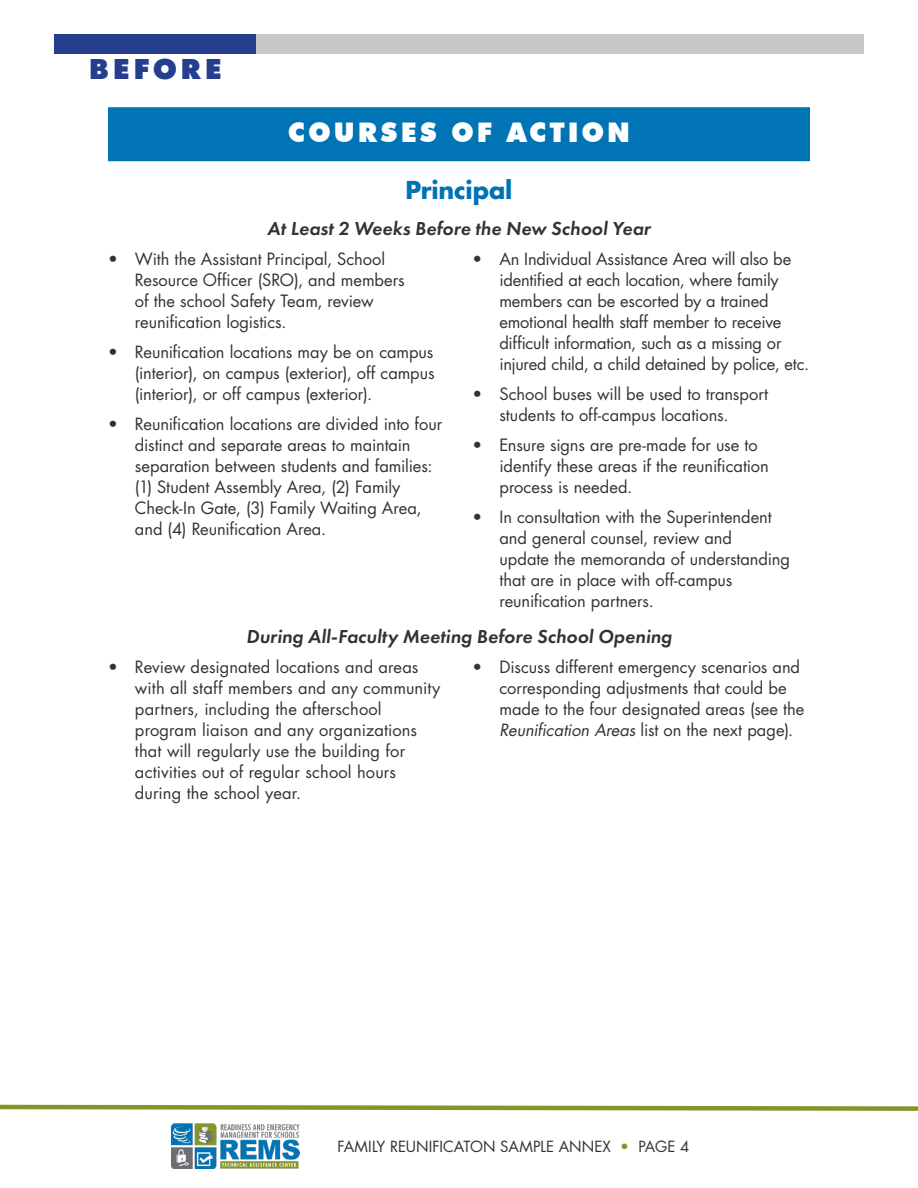
<style>
.page{position:relative;width:918px;height:1188px;background:#fff}
.page>*{position:absolute;margin:0;border:0;box-sizing:border-box;transform-origin:0 0}
.t1{font:800 30px "Futura PT";letter-spacing:.11em;color:#253f8e}
.t2{font:900 27px "Futura BT";letter-spacing:.105em;color:#fff}
.t3{font:700 24px "Futura Std";letter-spacing:-.01em;color:#0073b4}
.t4{font:italic 600 19.5px "Futura PT";letter-spacing:.005em;color:#323332}
.t5{font:16.5px/21px "Futura Std";letter-spacing:-.005em;color:#323332}
.t6{font:15px "Futura Std";letter-spacing:.005em;color:#323332}
.s1{font-style:italic}
.s2{color:#859529}
</style>
<div class="page">
<div style="left:54px;top:35px;width:202px;height:19px;background:#253f8e"></div>
<div style="left:459px;top:35px;width:203px;height:19px;background:#c7c7c9"></div>
<div style="left:662px;top:35px;width:202px;height:19px;background:#c7c7c9"></div>
<div style="left:256px;top:35px;width:203px;height:19px;background:#c7c7c9"></div>
<img style="left:171px;top:1124px;width:129px;height:45px">
<svg style="left:0;top:1105px;width:918px;height:6px;background:#a3af5f"></svg>
<div style="left:108px;top:107px;width:702px;height:54px;background:#0074b4"></div>
<h1 class="t1" style="left:89px;top:50px;width:134px">BEFORE</h1>
<h3 class="t2" style="left:288px;top:116px;width:344px">COURSES OF ACTION</h3>
<h4 class="t3" style="left:406px;top:174px;width:108px">Principal</h4>
<p class="t4" style="left:267px;top:216px;width:385px">At Least 2 Weeks Before the New School Year</p>
<p class="t5" style="left:135px;top:249px;width:271px;text-indent:-27px">• With the Assistant Principal, School Resource Officer (SRO), and members of the school Safety Team, review reunification logistics.</p>
<p class="t5" style="left:135px;top:342px;width:301px;text-align:justify;text-indent:-27px">• Reunification locations may be on campus (interior), on campus (exterior), off campus (interior), or off campus (exterior).</p>
<p class="t5" style="left:135px;top:414px;width:309px;text-indent:-27px">• Reunification locations are divided into four distinct and separate areas to maintain separation between students and families: (1) Student Assembly Area, (2) Family Check-In Gate, (3) Family Waiting Area, and (4) Reunification Area.</p>
<p class="t5" style="left:499px;top:249px;width:311px;text-indent:-27px">• An Individual Assistance Area will also be identified at each location, where family members can be escorted by a trained emotional health staff member to receive difficult information, such as a missing or injured child, a child detained by police, etc.</p>
<p class="t5" style="left:499px;top:384px;width:270px;text-indent:-27px">• School buses will be used to transport students to off-campus locations.</p>
<p class="t5" style="left:499px;top:435px;width:271px;text-indent:-27px">• Ensure signs are pre-made for use to identify these areas if the reunification process is needed.</p>
<p class="t5" style="left:499px;top:507px;width:292px;text-indent:-27px">• In consultation with the Superintendent and general counsel, review and<br>update the memoranda of understanding that are in place with off-campus reunification partners.</p>
<p class="t4" style="left:246px;top:624px;width:427px">During All-Faculty Meeting Before School Opening</p>
<p class="t5" style="left:135px;top:657px;width:307px;text-indent:-27px">• Review designated locations and areas with all staff members and any community partners, including the afterschool program liaison and any organizations that will regularly use the building for activities out of regular school hours during the school year.</p>
<p class="t5" style="left:499px;top:657px;width:306px;text-indent:-27px">• Discuss different emergency scenarios and corresponding adjustments that could be made to the four designated areas (see the <span class="s1">Reunification Areas</span> list on the next page).</p>
<p class="t6" style="left:338px;top:1137px;width:353px">FAMILY REUNIFICATON SAMPLE ANNEX <span class="s2">•</span> PAGE 4</p>
</div>
